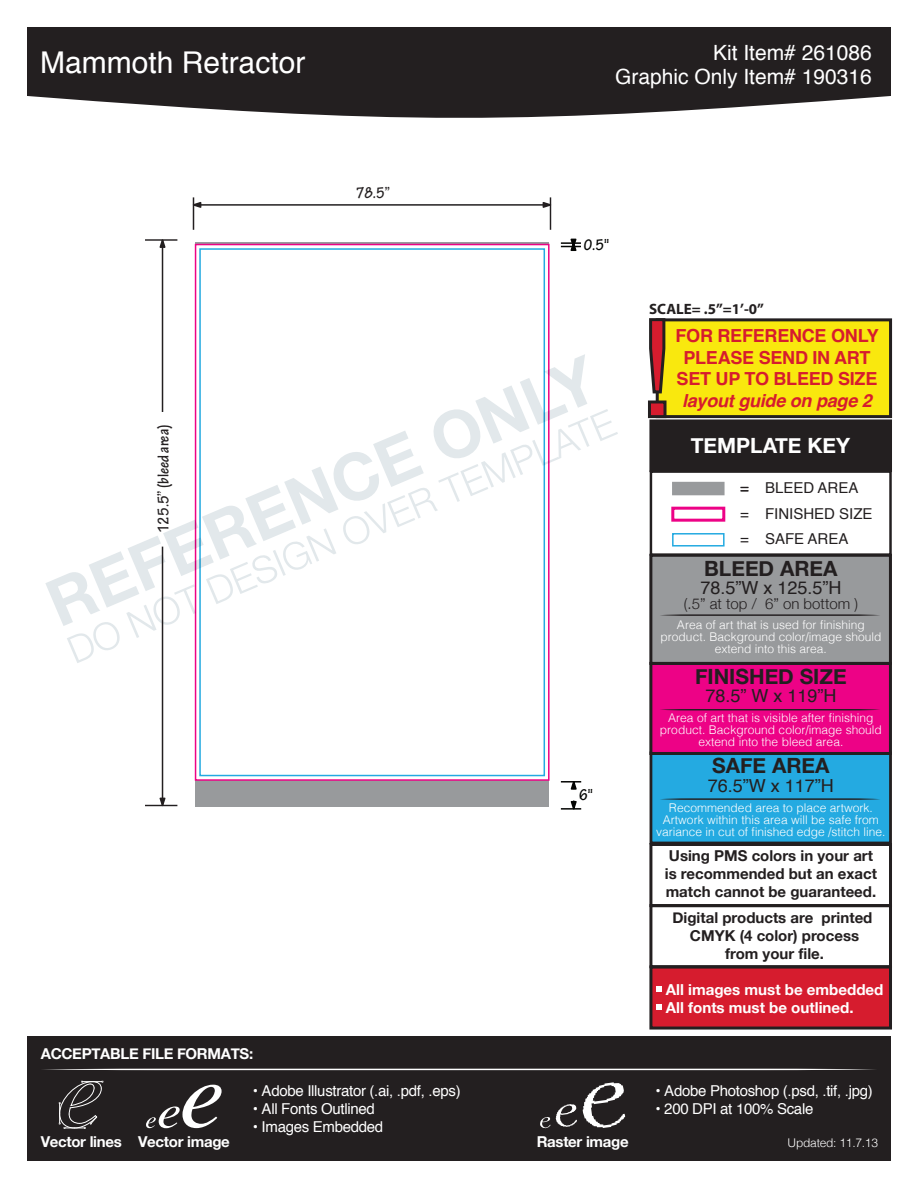
<style>
.page{position:relative;width:918px;height:1188px;background:#fff}
.page>*{position:absolute;margin:0;border:0;box-sizing:border-box;transform-origin:0 0}
.t1{font:30px "Helvetica";color:#fff}
.t2{font:21px "Helvetica";color:#fff}
.t3{font:700 21px "Helvetica Neue";color:#231f20}
.t4{font:700 21px "Helvetica Neue";color:#fff}
.t5{font:700 18px/21.6px "Helvetica";letter-spacing:-.015em;color:#d61c2e;text-align:center}
.t6{font:18px "Helvetica";color:#231f20}
.t7{font:italic 700 18px "Helvetica";letter-spacing:-.015em;color:#d61c2e}
.t8{font:700 condensed 16.5px "Tekton Pro";color:#231f20}
.t9{font:700 condensed 16.5px "Tekton Pro";color:#040503}
.t10{font:700 15.15px/17.4px "Helvetica Neue";color:#fff}
.t11{font:700 15px/18px "Helvetica Neue";color:#231f20}
.t12{font:15px "Helvetica";letter-spacing:-.02em;color:#fff}
.t13{font:700 15px "Helvetica Neue";letter-spacing:-.02em;color:#fff}
.t14{font:15px/25.7px "Helvetica";color:#231f20}
.t15{font:300 15px "Helvetica Neue";color:#231f20}
.t16{font:700 15px "Myriad";color:#231f20}
.t17{font:300 12px/12px "Helvetica";letter-spacing:.005em;color:#fff;text-align:center}
.t18{font:300 12px "Helvetica";letter-spacing:-.02em;color:#fff}
</style>
<div class="page">
<div style="left:196px;top:242px;width:353px;height:564px;background:#989a9c"></div>
<div style="left:195px;top:244px;width:355px;height:537px;background:#fff;border:2px solid #ed0286"></div>
<div style="left:649px;top:965px;width:243px;height:65px;background:#d61c2e;border:3px solid #231f20"></div>
<div style="left:649px;top:904px;width:243px;height:64px;border:3px solid #231f20"></div>
<div style="left:649px;top:419px;width:243px;height:53px;background:#231f20;border:3px solid #231f20"></div>
<div style="left:650px;top:470px;width:242px;height:86px;border:2px solid #231f20"></div>
<div style="left:672px;top:482px;width:53px;height:13px;background:#989a9c"></div>
<div style="left:671px;top:507px;width:54px;height:15px;background:#fff;border:3px solid #ed0286"></div>
<div style="left:672px;top:533px;width:53px;height:14px;border:2px solid #24aae1"></div>
<div style="left:649px;top:843px;width:243px;height:64px;border:3px solid #231f20"></div>
<div style="left:27px;top:1037px;width:864px;height:124px;background:#231f20"></div>
<svg style="left:43px;top:1069px;width:832px;height:1px"></svg>
<svg style="left:58px;top:1080px;width:46px;height:49px"></svg>
<svg style="left:146px;top:1085px;width:76px;height:43px"></svg>
<svg style="left:556px;top:1082px;width:69px;height:46px"></svg>
<svg style="left:540px;top:1117px;width:10px;height:11px"></svg>
<svg style="left:27px;top:27px;width:864px;height:91px;background:#373334"></svg>
<svg style="left:657px;top:1004px;width:5px;height:6px"></svg>
<svg style="left:657px;top:986px;width:5px;height:6px"></svg>
<svg style="left:45px;top:354px;width:573px;height:309px"></svg>
<hr style="left:193px;top:197px;width:1px;height:33px;background:#231f20">
<hr style="left:550px;top:197px;width:1px;height:33px;background:#231f20">
<hr style="left:194px;top:204px;width:356px;height:2px;background:#231f20">
<svg style="left:192px;top:201px;width:11px;height:8px"></svg>
<svg style="left:541px;top:201px;width:11px;height:8px"></svg>
<hr style="left:145px;top:239px;width:32px;height:2px;background:#231f20">
<hr style="left:145px;top:805px;width:32px;height:1px;background:#231f20">
<hr style="left:162px;top:240px;width:1px;height:172px;background:#231f20">
<hr style="left:162px;top:547px;width:1px;height:259px;background:#231f20">
<svg style="left:158px;top:239px;width:9px;height:10px"></svg>
<svg style="left:158px;top:796px;width:9px;height:11px"></svg>
<div style="left:650px;top:752px;width:242px;height:92px;background:#24aae1;border:3px solid #231f20"></div>
<div style="left:649px;top:662px;width:243px;height:93px;background:#ed0286;border:3px solid #231f20"></div>
<div style="left:649px;top:554px;width:243px;height:111px;background:#989a9c;border:3px solid #231f20"></div>
<svg style="left:660px;top:798px;width:220px;height:2px"></svg>
<svg style="left:660px;top:709px;width:220px;height:1px"></svg>
<svg style="left:660px;top:614px;width:220px;height:2px"></svg>
<hr style="left:561px;top:781px;width:20px;height:2px;background:#040503">
<hr style="left:561px;top:808px;width:20px;height:2px;background:#040503">
<svg style="left:570px;top:782px;width:8px;height:8px"></svg>
<svg style="left:569px;top:800px;width:9px;height:10px"></svg>
<svg style="left:561px;top:238px;width:20px;height:13px"></svg>
<div style="left:656px;top:318px;width:236px;height:100px;background:#f9e80e;border:3px solid #231f20"></div>
<svg style="left:648px;top:318px;width:20px;height:102px"></svg>
<h1 class="t1" style="left:40px;top:39px;width:267px">Mammoth Retractor</h1>
<h2 class="t2" style="left:713px;top:37px;width:160px">Kit Item# 261086</h2>
<h2 class="t2" style="left:615px;top:61px;width:258px">Graphic Only Item# 190316</h2>
<h3 class="t8" style="left:154px;top:533px;width:110px;rotate:-90deg">125.5” (bleed area)</h3>
<h3 class="t8" style="left:356px;top:183px;width:35px">78.5”</h3>
<p class="t13" style="left:41px;top:1040px;width:214px">ACCEPTABLE FILE FORMATS:</p>
<p class="t13" style="left:41px;top:1129px;width:191px">Vector lines Vector image</p>
<p class="t12" style="left:253px;top:1079px;width:209px">• Adobe Illustrator (.ai, .pdf, .eps)</p>
<p class="t12" style="left:253px;top:1097px;width:124px">• All Fonts Outlined</p>
<p class="t12" style="left:253px;top:1115px;width:132px">• Images Embedded</p>
<h3 class="t9" style="left:584px;top:235px;width:27px">0.5"</h3>
<h3 class="t9" style="left:579px;top:785px;width:15px">6"</h3>
<p class="t16" style="left:649px;top:301px;width:116px">SCALE= .5”=1’-0”</p>
<h3 class="t5" style="left:676px;top:325px;width:205px">FOR REFERENCE ONLY<br>PLEASE SEND IN ART<br>SET UP TO BLEED SIZE</h3>
<h3 class="t7" style="left:682px;top:386px;width:191px">layout guide on page 2</h3>
<h2 class="t4" style="left:691px;top:427px;width:161px">TEMPLATE KEY</h2>
<p class="t14" style="left:740px;top:476px;width:134px">= BLEED AREA<br>= FINISHED SIZE = SAFE AREA</p>
<h2 class="t3" style="left:704px;top:549px;width:135px">BLEED AREA</h2>
<h3 class="t6" style="left:700px;top:574px;width:143px">78.5”W x 125.5”H</h3>
<p class="t15" style="left:684px;top:591px;width:176px">(.5” at top / 6” on bottom )</p>
<p class="t17" style="left:661px;top:618px;width:222px">Area of art that is used for finishing product. Background color/image should extend into this area.</p>
<h2 class="t3" style="left:695px;top:657px;width:153px">FINISHED SIZE</h2>
<h3 class="t6" style="left:705px;top:682px;width:133px">78.5” W x 119”H</h3>
<p class="t17" style="left:660px;top:711px;width:224px">Area of art that is visible after finishing product. Background color/image should extend into the bleed area.</p>
<h2 class="t3" style="left:712px;top:747px;width:119px">SAFE AREA</h2>
<h3 class="t6" style="left:708px;top:772px;width:128px">76.5”W x 117”H</h3>
<p class="t17" style="left:656px;top:801px;width:231px">Recommended area to place artwork.<br>Artwork within this area will be safe from variance in cut of finished edge /stitch line.</p>
<p class="t11" style="left:665px;top:846px;width:214px">Using PMS colors in your art is recommended but an exact match cannot be guaranteed.</p>
<p class="t11" style="left:673px;top:908px;width:201px;text-align:center">Digital products are printed<br>CMYK (4 color) process from your file.</p>
<p class="t10" style="left:666px;top:980px;width:219px">All images must be embedded<br>All fonts must be outlined.</p>
<p class="t13" style="left:537px;top:1129px;width:93px">Raster image</p>
<p class="t12" style="left:656px;top:1079px;width:219px">• Adobe Photoshop (.psd, .tif, .jpg)</p>
<p class="t12" style="left:656px;top:1097px;width:159px">• 200 DPI at 100% Scale</p>
<p class="t18" style="left:788px;top:1133px;width:92px">Updated: 11.7.13</p>
</div>
